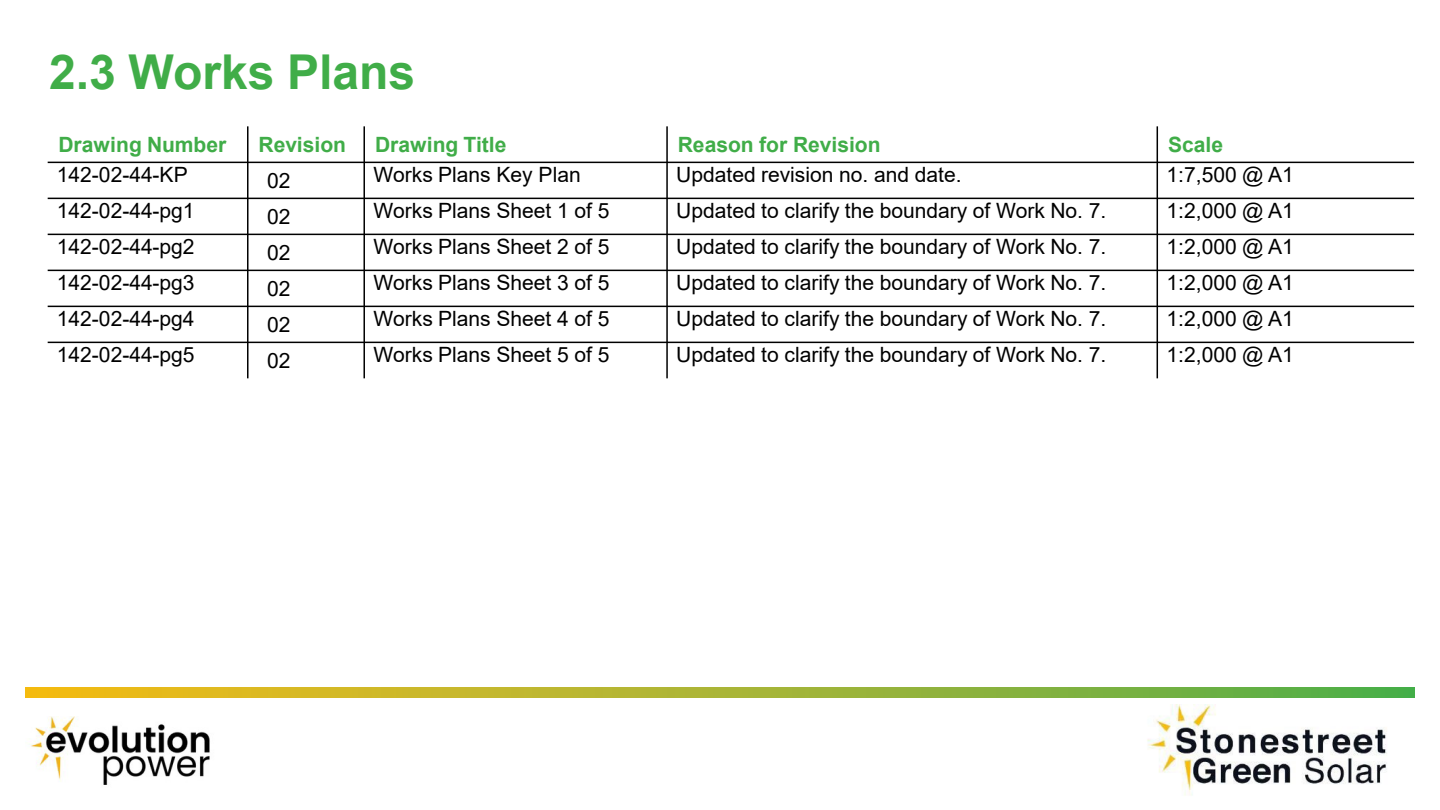
<style>
.page{position:relative;width:1440px;height:810px;background:#fff}
.page>*{position:absolute;margin:0;border:0;box-sizing:border-box;transform-origin:0 0}
.t1{font:700 48px "Arial";color:#40ad48}
.t2{font:21px "Arial";color:#000}
.t3{font:700 21px "Arial";color:#40ad48}
</style>
<div class="page">
<img style="left:31px;top:716px;width:179px;height:69px">
<img style="left:1147px;top:705px;width:240px;height:90px">
<img style="left:25px;top:688px;width:1389px;height:10px">
<hr style="left:247px;top:126px;width:2px;height:252px;background:#000">
<hr style="left:363px;top:126px;width:2px;height:252px;background:#000">
<hr style="left:666px;top:126px;width:2px;height:252px;background:#000">
<hr style="left:1157px;top:126px;width:1px;height:252px;background:#000">
<hr style="left:48px;top:162px;width:1366px;height:1px;background:#000">
<hr style="left:48px;top:198px;width:1366px;height:1px;background:#000">
<hr style="left:48px;top:234px;width:1366px;height:1px;background:#000">
<hr style="left:48px;top:270px;width:1366px;height:1px;background:#000">
<hr style="left:48px;top:306px;width:1366px;height:1px;background:#000">
<hr style="left:48px;top:342px;width:1366px;height:1px;background:#000">
<h1 class="t1" style="left:49px;top:38px;width:368px">2.3 Works Plans</h1>
<p class="t3" style="left:58px;top:130px;width:169px">Drawing Number</p>
<p class="t3" style="left:259px;top:130px;width:89px">Revision</p>
<p class="t3" style="left:375px;top:130px;width:133px">Drawing Title</p>
<p class="t3" style="left:678px;top:130px;width:204px">Reason for Revision</p>
<p class="t3" style="left:1168px;top:130px;width:57px">Scale</p>
<p class="t2" style="left:57px;top:160px;width:132px">142-02-44-KP</p>
<p class="t2" style="left:267px;top:166px;width:25px">02</p>
<p class="t2" style="left:373px;top:160px;width:209px">Works Plans Key Plan</p>
<p class="t2" style="left:676px;top:160px;width:287px">Updated revision no. and date.</p>
<p class="t2" style="left:1166px;top:160px;width:129px">1:7,500 @ A1</p>
<p class="t2" style="left:57px;top:196px;width:139px">142-02-44-pg1</p>
<p class="t2" style="left:267px;top:202px;width:25px">02</p>
<p class="t2" style="left:373px;top:196px;width:238px">Works Plans Sheet 1 of 5</p>
<p class="t2" style="left:676px;top:196px;width:432px">Updated to clarify the boundary of Work No. 7.</p>
<p class="t2" style="left:1166px;top:196px;width:129px">1:2,000 @ A1</p>
<p class="t2" style="left:57px;top:232px;width:139px">142-02-44-pg2</p>
<p class="t2" style="left:267px;top:238px;width:25px">02</p>
<p class="t2" style="left:373px;top:232px;width:238px">Works Plans Sheet 2 of 5</p>
<p class="t2" style="left:676px;top:232px;width:432px">Updated to clarify the boundary of Work No. 7.</p>
<p class="t2" style="left:1166px;top:232px;width:129px">1:2,000 @ A1</p>
<p class="t2" style="left:57px;top:268px;width:139px">142-02-44-pg3</p>
<p class="t2" style="left:267px;top:274px;width:25px">02</p>
<p class="t2" style="left:373px;top:268px;width:238px">Works Plans Sheet 3 of 5</p>
<p class="t2" style="left:676px;top:268px;width:432px">Updated to clarify the boundary of Work No. 7.</p>
<p class="t2" style="left:1166px;top:268px;width:129px">1:2,000 @ A1</p>
<p class="t2" style="left:57px;top:304px;width:139px">142-02-44-pg4</p>
<p class="t2" style="left:267px;top:310px;width:25px">02</p>
<p class="t2" style="left:373px;top:304px;width:238px">Works Plans Sheet 4 of 5</p>
<p class="t2" style="left:676px;top:304px;width:432px">Updated to clarify the boundary of Work No. 7.</p>
<p class="t2" style="left:1166px;top:304px;width:129px">1:2,000 @ A1</p>
<p class="t2" style="left:57px;top:340px;width:139px">142-02-44-pg5</p>
<p class="t2" style="left:267px;top:346px;width:25px">02</p>
<p class="t2" style="left:373px;top:340px;width:238px">Works Plans Sheet 5 of 5</p>
<p class="t2" style="left:676px;top:340px;width:432px">Updated to clarify the boundary of Work No. 7.</p>
<p class="t2" style="left:1166px;top:340px;width:129px">1:2,000 @ A1</p>
</div>
